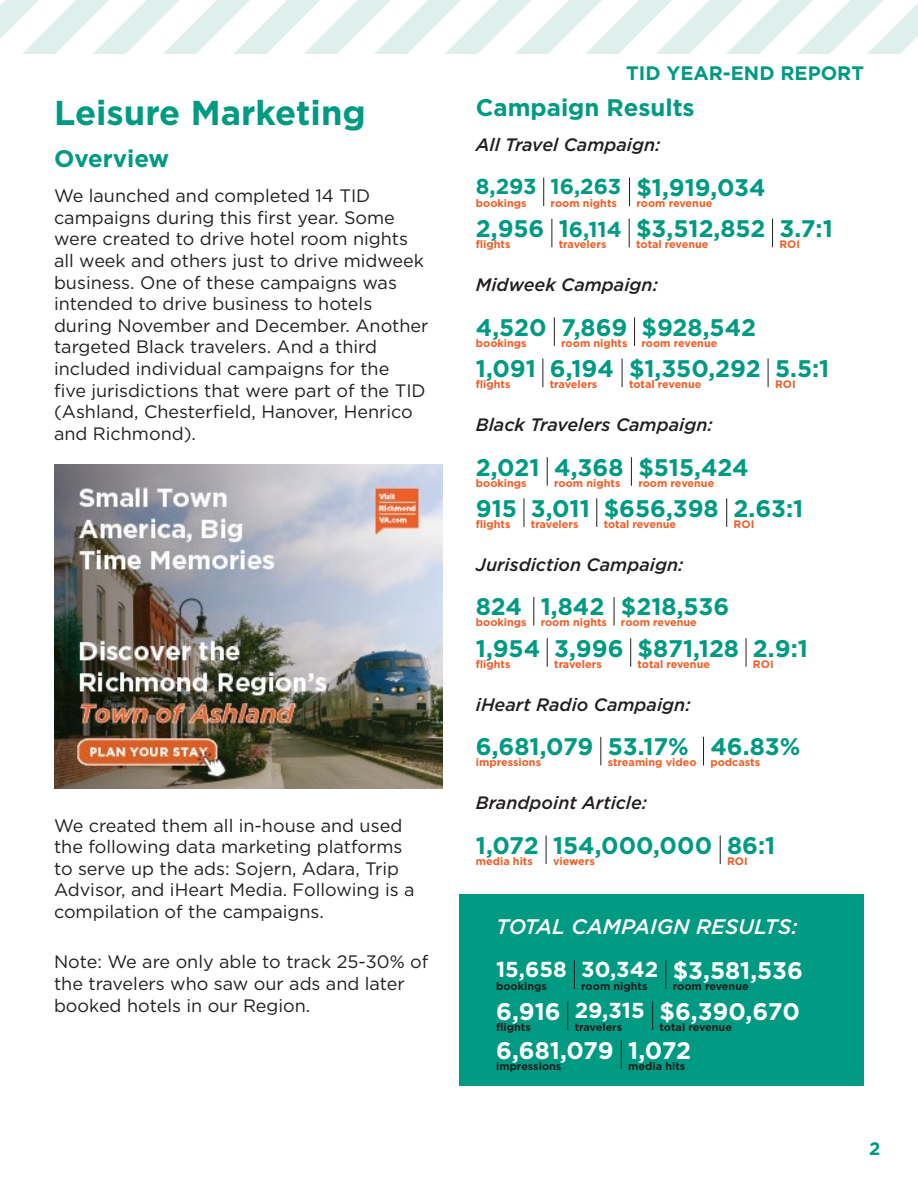
<style>
.page{position:relative;width:918px;height:1188px;background:#fff}
.page>*{position:absolute;margin:0;border:0;box-sizing:border-box;transform-origin:0 0}
.Section_Title{font:700 34.5px "Gotham";color:#009a82}
.Subheading{font:700 24px "Gotham";color:#009a82}
.Subheading-2{font:700 24px "Gotham";letter-spacing:-.005em;color:#fff}
.Subheading-3{font:700 21.6px "Gotham";color:#fff}
.Subheading-4{font:700 21.6px "Gotham";color:#009a82}
.Little_Guys{font:italic 500 21px "Gotham";color:#fff}
.t1{font:700 19.5px "Gotham";color:#009a82}
.t2{font:18px/21.6px "Gotham";color:#231f20}
.Little_Guys-2{font:italic 500 18px "Gotham";color:#231f20}
.t3{font:700 18px "Gotham";color:#009a82}
.Subheading-5{font:700 10.8px "Gotham";color:#f25d26}
.Subheading-6{font:700 10.8px "Gotham";color:#231f20}
.s1{font-size:24px}
</style>
<div class="page">
<svg style="left:0;top:0;width:918px;height:54px"></svg>
<div style="left:459px;top:894px;width:405px;height:192px;background:#009a82"></div>
<img style="left:54px;top:465px;width:388px;height:323px">
<svg style="left:543px;top:178px;width:1px;height:28px"></svg>
<svg style="left:629px;top:178px;width:1px;height:28px"></svg>
<svg style="left:629px;top:219px;width:1px;height:28px"></svg>
<svg style="left:552px;top:219px;width:1px;height:28px"></svg>
<svg style="left:772px;top:219px;width:1px;height:28px"></svg>
<svg style="left:554px;top:317px;width:1px;height:29px"></svg>
<svg style="left:634px;top:317px;width:1px;height:29px"></svg>
<svg style="left:622px;top:359px;width:1px;height:28px"></svg>
<svg style="left:543px;top:359px;width:1px;height:28px"></svg>
<svg style="left:768px;top:359px;width:1px;height:28px"></svg>
<svg style="left:547px;top:457px;width:1px;height:29px"></svg>
<svg style="left:631px;top:457px;width:1px;height:29px"></svg>
<svg style="left:597px;top:498px;width:1px;height:29px"></svg>
<svg style="left:524px;top:498px;width:1px;height:29px"></svg>
<svg style="left:726px;top:498px;width:1px;height:29px"></svg>
<svg style="left:534px;top:597px;width:1px;height:29px"></svg>
<svg style="left:614px;top:597px;width:1px;height:29px"></svg>
<svg style="left:630px;top:638px;width:1px;height:29px"></svg>
<svg style="left:547px;top:638px;width:1px;height:29px"></svg>
<svg style="left:746px;top:638px;width:1px;height:29px"></svg>
<svg style="left:601px;top:737px;width:1px;height:28px"></svg>
<svg style="left:703px;top:737px;width:1px;height:28px"></svg>
<svg style="left:546px;top:835px;width:1px;height:29px"></svg>
<svg style="left:720px;top:835px;width:1px;height:29px"></svg>
<svg style="left:574px;top:960px;width:1px;height:29px"></svg>
<svg style="left:666px;top:960px;width:1px;height:29px"></svg>
<svg style="left:652px;top:1001px;width:1px;height:29px"></svg>
<svg style="left:567px;top:1001px;width:1px;height:29px"></svg>
<svg style="left:621px;top:1040px;width:1px;height:29px"></svg>
<p class="Section_Title" style="left:54px;top:90px;width:313px">Leisure Marketing</p>
<p class="Subheading" style="left:54px;top:143px;width:117px">Overview</p>
<p class="t2" style="left:54px;top:185px;width:376px">We launched and completed 14 TID campaigns during this first year. Some were created to drive hotel room nights all week and others just to drive midweek business. One of these campaigns was intended to drive business to hotels during November and December. Another targeted Black travelers. And a third included individual campaigns for the<br>five jurisdictions that were part of the TID (Ashland, Chesterfield, Hanover, Henrico and Richmond).</p>
<p class="t2" style="left:54px;top:814px;width:362px">We created them all in-house and used the following data marketing platforms to serve up the ads: Sojern, Adara, Trip Advisor, and iHeart Media. Following is a compilation of the campaigns.</p>
<p class="t2" style="left:54px;top:951px;width:376px">Note: We are only able to track 25-30% of the travelers who saw our ads and later booked hotels in our Region.</p>
<p class="t1" style="left:626px;top:60px;width:239px">TID YEAR-END REPORT</p>
<p class="Subheading" style="left:476px;top:92px;width:220px">Campaign Results</p>
<p class="Little_Guys-2" style="left:476px;top:133px;width:186px">All Travel Campaign:</p>
<p class="Subheading-4" style="left:476px;top:172px;width:62px">8,293</p>
<p class="Subheading-5" style="left:476px;top:196px;width:52px">bookings</p>
<p class="Subheading-4" style="left:551px;top:172px;width:72px">16,263</p>
<p class="Subheading-5" style="left:551px;top:196px;width:68px">room nights</p>
<p class="Subheading" style="left:636px;top:171px;width:131px">$1,919,034</p>
<p class="Subheading-5" style="left:636px;top:196px;width:77px">room revenue</p>
<p class="Subheading" style="left:476px;top:213px;width:70px">2,956</p>
<p class="Subheading-5" style="left:476px;top:237px;width:36px">flights</p>
<p class="Subheading-4" style="left:559px;top:215px;width:64px"><span class="s1">1</span>6,114</p>
<p class="Subheading-5" style="left:559px;top:237px;width:49px">travelers</p>
<p class="Subheading" style="left:636px;top:213px;width:131px">$3,512,852</p>
<p class="Subheading-5" style="left:636px;top:237px;width:74px">total revenue</p>
<p class="Little_Guys-2" style="left:476px;top:273px;width:184px">Midweek Campaign:</p>
<p class="Subheading" style="left:476px;top:311px;width:72px">4,520</p>
<p class="Subheading-5" style="left:476px;top:336px;width:52px">bookings</p>
<p class="Subheading" style="left:561px;top:311px;width:67px">7,869</p>
<p class="Subheading-5" style="left:561px;top:336px;width:68px">room nights</p>
<p class="Subheading" style="left:642px;top:311px;width:116px">$928,542</p>
<p class="Subheading-5" style="left:642px;top:336px;width:77px">room revenue</p>
<p class="Subheading" style="left:476px;top:352px;width:62px">1,091</p>
<p class="Subheading-5" style="left:476px;top:377px;width:36px">flights</p>
<p class="Subheading" style="left:550px;top:352px;width:66px">6,194</p>
<p class="Subheading-5" style="left:550px;top:377px;width:49px">travelers</p>
<p class="Subheading" style="left:629px;top:352px;width:133px">$1,350,292</p>
<p class="Subheading-5" style="left:629px;top:377px;width:74px">total revenue</p>
<p class="Little_Guys-2" style="left:476px;top:413px;width:238px">Black Travelers Campaign:</p>
<p class="Subheading" style="left:476px;top:451px;width:65px">2,021</p>
<p class="Subheading-5" style="left:476px;top:476px;width:52px">bookings</p>
<p class="Subheading" style="left:554px;top:451px;width:71px">4,368</p>
<p class="Subheading-5" style="left:554px;top:476px;width:68px">room nights</p>
<p class="Subheading" style="left:638px;top:451px;width:112px">$515,424</p>
<p class="Subheading-5" style="left:638px;top:476px;width:77px">room revenue</p>
<p class="Subheading" style="left:779px;top:213px;width:55px">3.7:1</p>
<p class="Subheading-5" style="left:779px;top:237px;width:22px">ROI</p>
<p class="Subheading" style="left:775px;top:352px;width:56px">5.5:1</p>
<p class="Subheading-5" style="left:775px;top:377px;width:22px">ROI</p>
<p class="Subheading" style="left:476px;top:492px;width:43px">915</p>
<p class="Subheading-5" style="left:476px;top:517px;width:36px">flights</p>
<p class="Subheading" style="left:531px;top:492px;width:60px">3,011</p>
<p class="Subheading-5" style="left:531px;top:517px;width:49px">travelers</p>
<p class="Subheading" style="left:604px;top:492px;width:117px">$656,398</p>
<p class="Subheading-5" style="left:604px;top:517px;width:74px">total revenue</p>
<p class="Subheading" style="left:734px;top:492px;width:71px">2.63:1</p>
<p class="Subheading-5" style="left:734px;top:517px;width:22px">ROI</p>
<p class="Little_Guys-2" style="left:476px;top:553px;width:209px">Jurisdiction Campaign:</p>
<p class="Subheading" style="left:476px;top:591px;width:48px">824</p>
<p class="Subheading-5" style="left:476px;top:615px;width:52px">bookings</p>
<p class="Subheading" style="left:541px;top:591px;width:65px">1,842</p>
<p class="Subheading-5" style="left:541px;top:615px;width:68px">room nights</p>
<p class="Subheading" style="left:621px;top:591px;width:110px">$218,536</p>
<p class="Subheading-5" style="left:621px;top:615px;width:77px">room revenue</p>
<p class="Subheading" style="left:476px;top:632px;width:66px">1,954</p>
<p class="Subheading-5" style="left:476px;top:657px;width:36px">flights</p>
<p class="Subheading" style="left:554px;top:632px;width:71px">3,996</p>
<p class="Subheading-5" style="left:554px;top:657px;width:49px">travelers</p>
<p class="Subheading" style="left:638px;top:632px;width:103px">$871,128</p>
<p class="Subheading-5" style="left:638px;top:657px;width:74px">total revenue</p>
<p class="Little_Guys-2" style="left:476px;top:693px;width:216px">iHeart Radio Campaign:</p>
<p class="Subheading" style="left:753px;top:632px;width:56px">2.9:1</p>
<p class="Subheading-5" style="left:753px;top:657px;width:22px">ROI</p>
<p class="Subheading" style="left:476px;top:731px;width:119px">6,681,079</p>
<p class="Subheading-5" style="left:476px;top:755px;width:67px">impressions</p>
<p class="Subheading" style="left:608px;top:731px;width:83px">53.17%</p>
<p class="Subheading-5" style="left:608px;top:755px;width:90px">streaming video</p>
<p class="Subheading" style="left:710px;top:731px;width:91px">46.83%</p>
<p class="Subheading-5" style="left:710px;top:755px;width:51px">podcasts</p>
<p class="Little_Guys-2" style="left:476px;top:791px;width:173px">Brandpoint Article:</p>
<p class="Subheading" style="left:476px;top:829px;width:64px">1,072</p>
<p class="Subheading-5" style="left:476px;top:854px;width:59px">media hits</p>
<p class="Subheading" style="left:553px;top:829px;width:161px">154,000,000</p>
<p class="Subheading-5" style="left:553px;top:854px;width:43px">viewers</p>
<p class="Subheading" style="left:727px;top:830px;width:50px">86:1</p>
<p class="Subheading-5" style="left:727px;top:854px;width:22px">ROI</p>
<p class="Little_Guys" style="left:496px;top:913px;width:303px">TOTAL CAMPAIGN RESULTS:</p>
<p class="Subheading-3" style="left:496px;top:955px;width:72px">15,658</p>
<p class="Subheading-6" style="left:496px;top:979px;width:52px">bookings</p>
<p class="Subheading-3" style="left:581px;top:955px;width:78px">30,342</p>
<p class="Subheading-6" style="left:581px;top:979px;width:68px">room nights</p>
<p class="Subheading-2" style="left:673px;top:954px;width:132px">$3,581,536</p>
<p class="Subheading-6" style="left:673px;top:979px;width:77px">room revenue</p>
<p class="Subheading-2" style="left:660px;top:995px;width:142px">$6,390,670</p>
<p class="Subheading-3" style="left:575px;top:996px;width:72px">29,315</p>
<p class="Subheading-2" style="left:496px;top:995px;width:66px">6,916</p>
<p class="Subheading-6" style="left:496px;top:1059px;width:67px">impressions</p>
<p class="Subheading-6" style="left:496px;top:1020px;width:36px">flights</p>
<p class="Subheading-6" style="left:575px;top:1020px;width:49px">travelers</p>
<p class="Subheading-6" style="left:660px;top:1020px;width:74px">total revenue</p>
<p class="Subheading-2" style="left:496px;top:1034px;width:119px">6,681,079</p>
<p class="Subheading-2" style="left:628px;top:1034px;width:64px">1,072</p>
<p class="Subheading-6" style="left:628px;top:1059px;width:59px">media hits</p>
<p class="t3" style="left:869px;top:1137px;width:13px">2</p>
</div>
